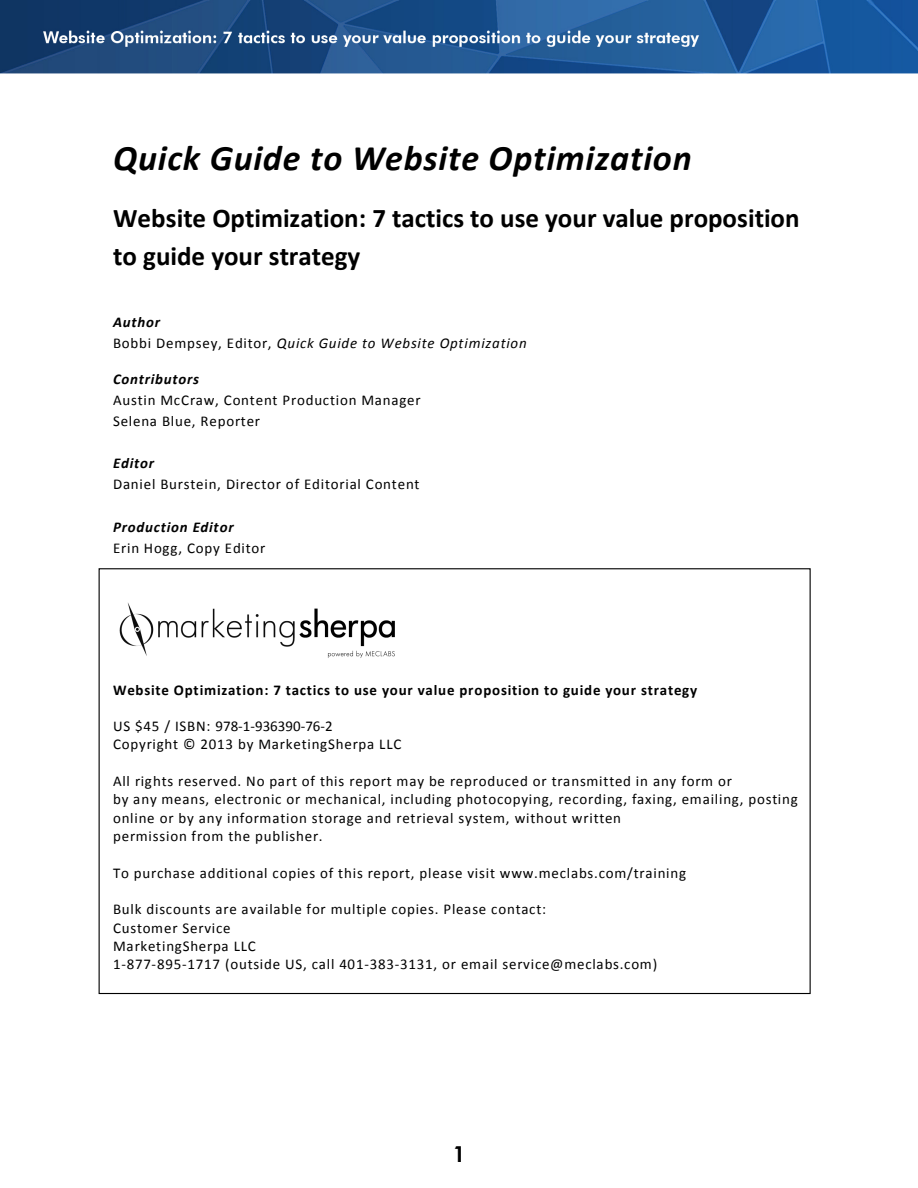
<style>
.page{position:relative;width:918px;height:1188px;background:#fff}
.page>*{position:absolute;margin:0;border:0;box-sizing:border-box;transform-origin:0 0}
.t1{font:italic 700 36px "Calibri";letter-spacing:.02em;color:#000}
.t2{font:700 27px/38px "Calibri";color:#000}
.t3{font:800 21px "Futura";color:#000}
.t4{font:15px/18.3px "Calibri";letter-spacing:.05em;color:#000}
.t5{font:700 15px "Calibri";letter-spacing:.05em;color:#000}
.t6{font:italic 15px/21.3px "Calibri";letter-spacing:.05em;color:#000}
.s1{font-weight:700}
.s2{font-style:normal}
.s3{font-weight:700;font-style:italic}
</style>
<div class="page">
<img style="left:0;top:0;width:918px;height:995px">
<img style="left:119px;top:580px;width:279px;height:82px">
<p class="t1" style="left:113px;top:135px;width:580px">Quick Guide to Website Optimization</p>
<p class="t2" style="left:113px;top:199px;width:688px">Website Optimization: 7 tactics to use your value proposition to guide your strategy</p>
<p class="t6" style="left:113px;top:311px;width:415px"><span class="s1">Author<br></span><span class="s2">Bobbi Dempsey, Editor,</span> Quick Guide to Website Optimization</p>
<p class="t4" style="left:113px;top:369px;width:309px;line-height:21px"><span class="s3">Contributors<br></span>Austin McCraw, Content Production Manager<br>Selena Blue, Reporter</p>
<p class="t4" style="left:113px;top:453px;width:308px;line-height:21px"><span class="s3">Editor<br></span>Daniel Burstein, Director of Editorial Content</p>
<p class="t4" style="left:113px;top:516px;width:154px;line-height:21px"><span class="s3">Production Editor<br></span>Erin Hogg, Copy Editor</p>
<p class="t5" style="left:113px;top:680px;width:586px">Website Optimization: 7 tactics to use your value proposition to guide your strategy</p>
<p class="t4" style="left:113px;top:717px;width:290px">US $45 / ISBN: 978-1-936390-76-2<br>Copyright © 2013 by MarketingSherpa LLC</p>
<p class="t4" style="left:113px;top:772px;width:686px">All rights reserved. No part of this report may be reproduced or transmitted in any form or<br>by any means, electronic or mechanical, including photocopying, recording, faxing, emailing, posting online or by any information storage and retrieval system, without written<br>permission from the publisher.</p>
<p class="t4" style="left:113px;top:863px;width:574px">To purchase additional copies of this report, please visit www.meclabs.com/training</p>
<p class="t4" style="left:113px;top:900px;width:546px">Bulk discounts are available for multiple copies. Please contact:<br>Customer Service<br>MarketingSherpa LLC<br>1-877-895-1717 (outside US, call 401-383-3131, or email service@meclabs.com)</p>
<p class="t3" style="left:453px;top:1140px;width:14px">1</p>
</div>
